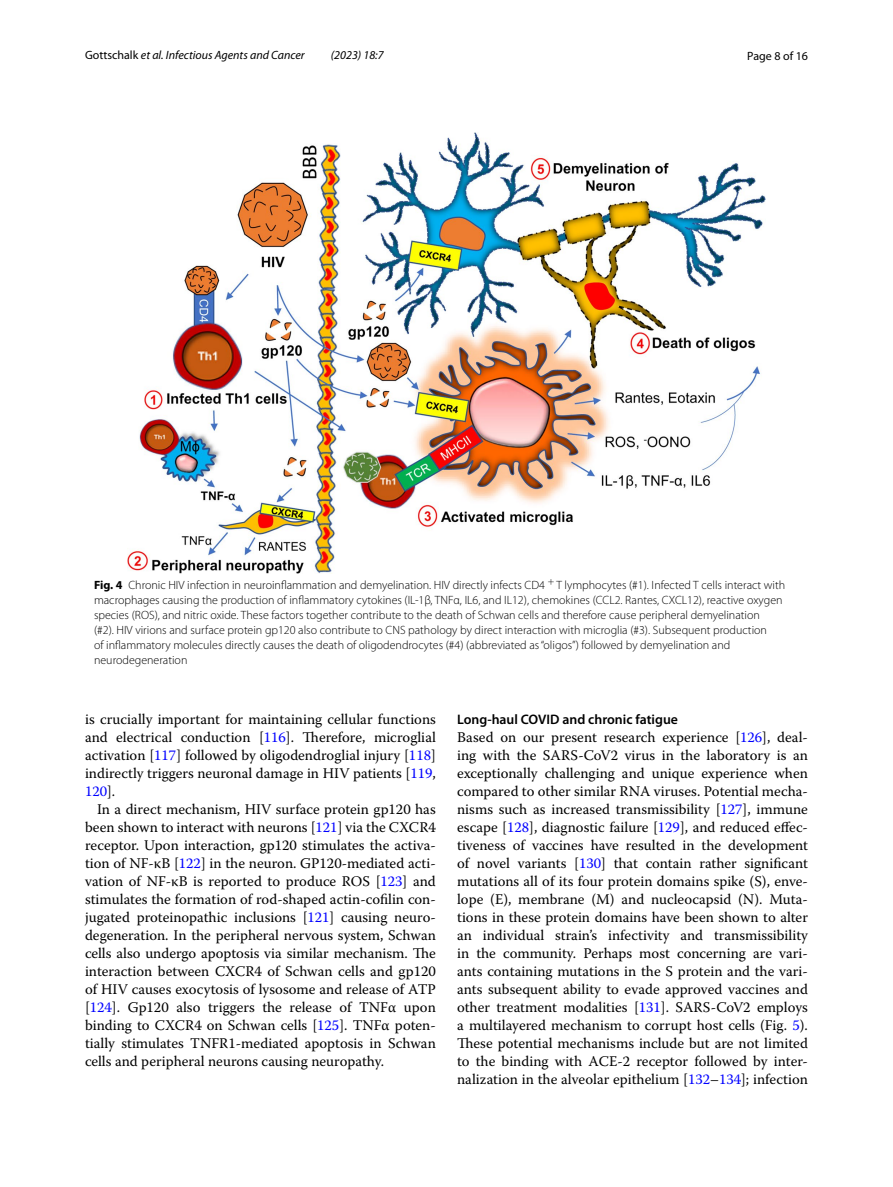
<style>
.page{position:relative;width:893px;height:1187px;background:#fff}
.page>*{position:absolute;margin:0;border:0;box-sizing:border-box;transform-origin:0 0}
.t1{font:14.7px/18px "Warnock Pro";color:#000;text-align:justify}
.t2{font:600 13.8px "Myriad Pro";color:#000}
.t3{font:300 12px/15px "Myriad Pro";color:#000}
.t4{font:italic 12px "Myriad Pro";color:#000}
.t5{font:12px "Myriad Pro";color:#000}
.s1{font-style:normal}
.s2{font-weight:700}
.s3{color:#00f}
</style>
<div class="page">
<img style="left:128px;top:133px;width:637px;height:441px">
<p class="t4" style="left:85px;top:48px;width:221px"><span class="s1">Gottschalk</span> et al. Infectious Agents and Cancer</p>
<p class="t4" style="left:331px;top:48px;width:54px">(2023) 18:7</p>
<p class="t5" style="left:747px;top:48px;width:62px">Page 8 of 16</p>
<p class="t3" style="left:94px;top:577px;width:693px"><span class="s2">Fig. 4</span> Chronic HIV infection in neuroinflammation and demyelination. HIV directly infects CD4 <sup>+</sup> T lymphocytes (#1). Infected T cells interact with macrophages causing the production of inflammatory cytokines (IL-1β, TNFα, IL6, and IL12), chemokines (CCL2. Rantes, CXCL12), reactive oxygen species (ROS), and nitric oxide. These factors together contribute to the death of Schwan cells and therefore cause peripheral demyelination<br>(#2). HIV virions and surface protein gp120 also contribute to CNS pathology by direct interaction with microglia (#3). Subsequent production<br>of inflammatory molecules directly causes the death of oligodendrocytes (#4) (abbreviated as “oligos”) followed by demyelination and neurodegeneration</p>
<p class="t1" style="left:85px;top:710px;width:352px">is crucially important for maintaining cellular functions and electrical conduction [<span class="s3">116</span>]. Therefore, microglial activation [<span class="s3">117</span>] followed by oligodendroglial injury [<span class="s3">118</span>] indirectly triggers neuronal damage in HIV patients [<span class="s3">119</span>, <span class="s3">120</span>].</p>
<p class="t1" style="left:85px;top:800px;width:352px;text-indent:12px">In a direct mechanism, HIV surface protein gp120 has been shown to interact with neurons [<span class="s3">121</span>] via the CXCR4 receptor. Upon interaction, gp120 stimulates the activa&shy;tion of NF-κB [<span class="s3">122</span>] in the neuron. GP120-mediated acti&shy;vation of NF-κB is reported to produce ROS [<span class="s3">123</span>] and stimulates the formation of rod-shaped actin-cofilin con&shy;jugated proteinopathic inclusions [<span class="s3">121</span>] causing neuro&shy;degeneration. In the peripheral nervous system, Schwan cells also undergo apoptosis via similar mechanism. The interaction between CXCR4 of Schwan cells and gp120 of HIV causes exocytosis of lysosome and release of ATP [<span class="s3">124</span>]. Gp120 also triggers the release of TNFα upon binding to CXCR4 on Schwan cells [<span class="s3">125</span>]. TNFα poten&shy;tially stimulates TNFR1-mediated apoptosis in Schwan cells and peripheral neurons causing neuropathy.</p>
<p class="t2" style="left:457px;top:710px;width:222px">Long‑haul COVID and chronic fatigue</p>
<p class="t1" style="left:457px;top:727px;width:352px">Based on our present research experience [<span class="s3">126</span>], deal&shy;ing with the SARS-CoV2 virus in the laboratory is an exceptionally challenging and unique experience when compared to other similar RNA viruses. Potential mecha&shy;nisms such as increased transmissibility [<span class="s3">127</span>], immune escape [<span class="s3">128</span>], diagnostic failure [<span class="s3">129</span>], and reduced effec&shy;tiveness of vaccines have resulted in the development of novel variants [<span class="s3">130</span>] that contain rather significant mutations all of its four protein domains spike (S), enve&shy;lope (E), membrane (M) and nucleocapsid (N). Muta&shy;tions in these protein domains have been shown to alter an individual strain’s infectivity and transmissibility in the community. Perhaps most concerning are vari&shy;ants containing mutations in the S protein and the vari&shy;ants subsequent ability to evade approved vaccines and other treatment modalities [<span class="s3">131</span>]. SARS-CoV2 employs a multilayered mechanism to corrupt host cells (Fig. <span class="s3">5</span>).<br>These potential mechanisms include but are not limited to the binding with ACE-2 receptor followed by inter&shy;nalization in the alveolar epithelium [<span class="s3">132</span>–<span class="s3">134</span>]; infection</p>
</div>
